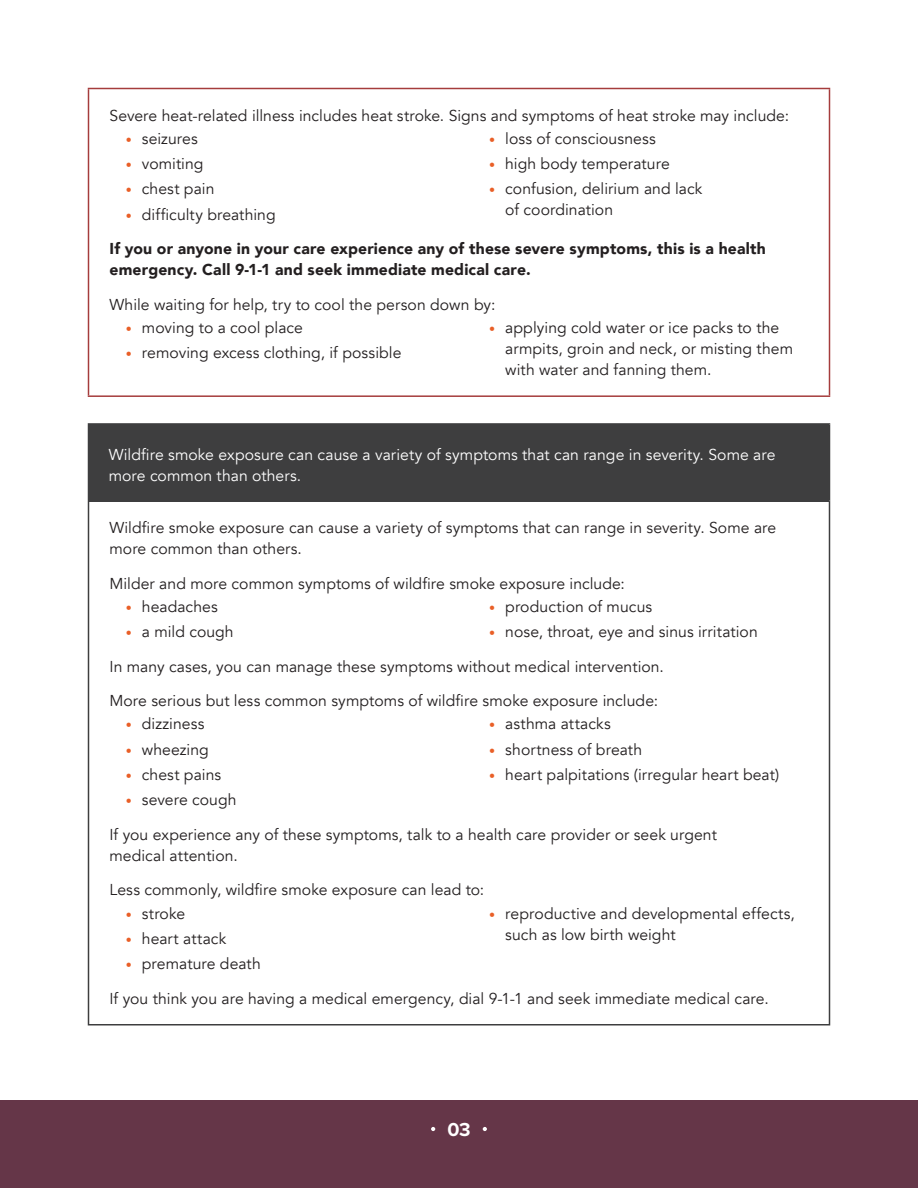
<style>
.page{position:relative;width:918px;height:1188px;background:#fff}
.page>*{position:absolute;margin:0;border:0;box-sizing:border-box;transform-origin:0 0}
.t1{font:700 19.5px "Proxima Nova";color:#fff}
.Body{font:15.75px/21px "Avenir";letter-spacing:.005em;color:#231f20}
.Body_B4_Bullet{font:15.75px "Avenir";letter-spacing:.005em;color:#231f20}
.Body_-_Span_Columns{font:900 15.75px/21px "Avenir";letter-spacing:.01em;color:#231f20}
.Body_-_White{font:15.75px/21px "Avenir";letter-spacing:.005em;color:#fff}
.Body_-_Span_Columns-2{font:15.75px "Avenir";letter-spacing:.005em;color:#231f20}
.s1{font-size:12px;color:#e95f27}
</style>
<div class="page">
<div style="left:0;top:1100px;width:918px;height:88px;background:#653648"></div>
<svg style="left:431px;top:1127px;width:4px;height:4px"></svg>
<svg style="left:483px;top:1127px;width:4px;height:4px"></svg>
<hr style="left:88px;top:88px;width:742px;height:1px;background:#a53c3c">
<hr style="left:88px;top:89px;width:1px;height:306px;background:#a53c3c">
<hr style="left:829px;top:89px;width:1px;height:306px;background:#a53c3c">
<hr style="left:88px;top:395px;width:742px;height:2px;background:#a53c3c">
<div style="left:88px;top:424px;width:742px;height:77px;background:#3e3e3f"></div>
<hr style="left:88px;top:500px;width:742px;height:2px;background:#3e3e3f">
<hr style="left:88px;top:423px;width:742px;height:2px;background:#3e3e3f">
<hr style="left:88px;top:502px;width:1px;height:522px;background:#3e3e3f">
<hr style="left:829px;top:502px;width:1px;height:522px;background:#3e3e3f">
<hr style="left:88px;top:1024px;width:742px;height:2px;background:#3e3e3f">
<p class="Body_B4_Bullet" style="left:110px;top:106px;width:681px">Severe heat-related illness includes heat stroke. Signs and symptoms of heat stroke may include:</p>
<p class="Body" style="left:126px;top:128px;width:74px"><span class="s1">•</span> seizures</p>
<p class="Body" style="left:126px;top:153px;width:79px"><span class="s1">•</span> vomiting</p>
<p class="Body" style="left:126px;top:179px;width:90px"><span class="s1">•</span> chest pain</p>
<p class="Body" style="left:126px;top:204px;width:151px"><span class="s1">•</span> difficulty breathing</p>
<p class="Body" style="left:489px;top:128px;width:168px"><span class="s1">•</span> loss of consciousness</p>
<p class="Body" style="left:489px;top:153px;width:182px"><span class="s1">•</span> high body temperature</p>
<p class="Body" style="left:505px;top:179px;width:199px;text-indent:-16px"><span class="s1">•</span> confusion, delirium and lack of coordination</p>
<p class="Body_-_Span_Columns" style="left:110px;top:238px;width:658px">If you or anyone in your care experience any of these severe symptoms, this is a health emergency. Call 9-1-1 and seek immediate medical care.</p>
<p class="Body_B4_Bullet" style="left:110px;top:295px;width:388px">While waiting for help, try to cool the person down by:</p>
<p class="Body" style="left:126px;top:317px;width:179px"><span class="s1">•</span> moving to a cool place</p>
<p class="Body" style="left:126px;top:343px;width:277px"><span class="s1">•</span> removing excess clothing, if possible</p>
<p class="Body" style="left:505px;top:317px;width:289px;text-indent:-16px"><span class="s1">•</span> applying cold water or ice packs to the armpits, groin and neck, or misting them with water and fanning them.</p>
<p class="Body_-_White" style="left:109px;top:444px;width:668px">Wildfire smoke exposure can cause a variety of symptoms that can range in severity. Some are more common than others.</p>
<p class="Body" style="left:110px;top:518px;width:668px">Wildfire smoke exposure can cause a variety of symptoms that can range in severity. Some are more common than others.</p>
<p class="Body_B4_Bullet" style="left:110px;top:574px;width:517px">Milder and more common symptoms of wildfire smoke exposure include:</p>
<p class="Body" style="left:126px;top:596px;width:94px"><span class="s1">•</span> headaches</p>
<p class="Body" style="left:126px;top:622px;width:110px"><span class="s1">•</span> a mild cough</p>
<p class="Body" style="left:489px;top:596px;width:165px"><span class="s1">•</span> production of mucus</p>
<p class="Body" style="left:489px;top:622px;width:270px"><span class="s1">•</span> nose, throat, eye and sinus irritation</p>
<p class="Body" style="left:110px;top:656px;width:556px">In many cases, you can manage these symptoms without medical intervention.</p>
<p class="Body_B4_Bullet" style="left:110px;top:692px;width:550px">More serious but less common symptoms of wildfire smoke exposure include:</p>
<p class="Body" style="left:126px;top:714px;width:80px"><span class="s1">•</span> dizziness</p>
<p class="Body" style="left:126px;top:739px;width:85px"><span class="s1">•</span> wheezing</p>
<p class="Body" style="left:126px;top:764px;width:97px"><span class="s1">•</span> chest pains</p>
<p class="Body" style="left:126px;top:790px;width:112px"><span class="s1">•</span> severe cough</p>
<p class="Body" style="left:489px;top:714px;width:123px"><span class="s1">•</span> asthma attacks</p>
<p class="Body" style="left:489px;top:739px;width:155px"><span class="s1">•</span> shortness of breath</p>
<p class="Body" style="left:489px;top:764px;width:292px"><span class="s1">•</span> heart palpitations (irregular heart beat)</p>
<p class="Body" style="left:110px;top:824px;width:609px">If you experience any of these symptoms, talk to a health care provider or seek urgent medical attention.</p>
<p class="Body_B4_Bullet" style="left:110px;top:881px;width:376px">Less commonly, wildfire smoke exposure can lead to:</p>
<p class="Body" style="left:126px;top:903px;width:61px"><span class="s1">•</span> stroke</p>
<p class="Body" style="left:126px;top:928px;width:102px"><span class="s1">•</span> heart attack</p>
<p class="Body" style="left:126px;top:954px;width:137px"><span class="s1">•</span> premature death</p>
<p class="Body" style="left:505px;top:903px;width:291px;text-indent:-16px"><span class="s1">•</span> reproductive and developmental effects, such as low birth weight</p>
<p class="Body_-_Span_Columns-2" style="left:110px;top:989px;width:661px">If you think you are having a medical emergency, dial 9-1-1 and seek immediate medical care.</p>
<p class="t1" style="left:447px;top:1114px;width:25px">03</p>
</div>
